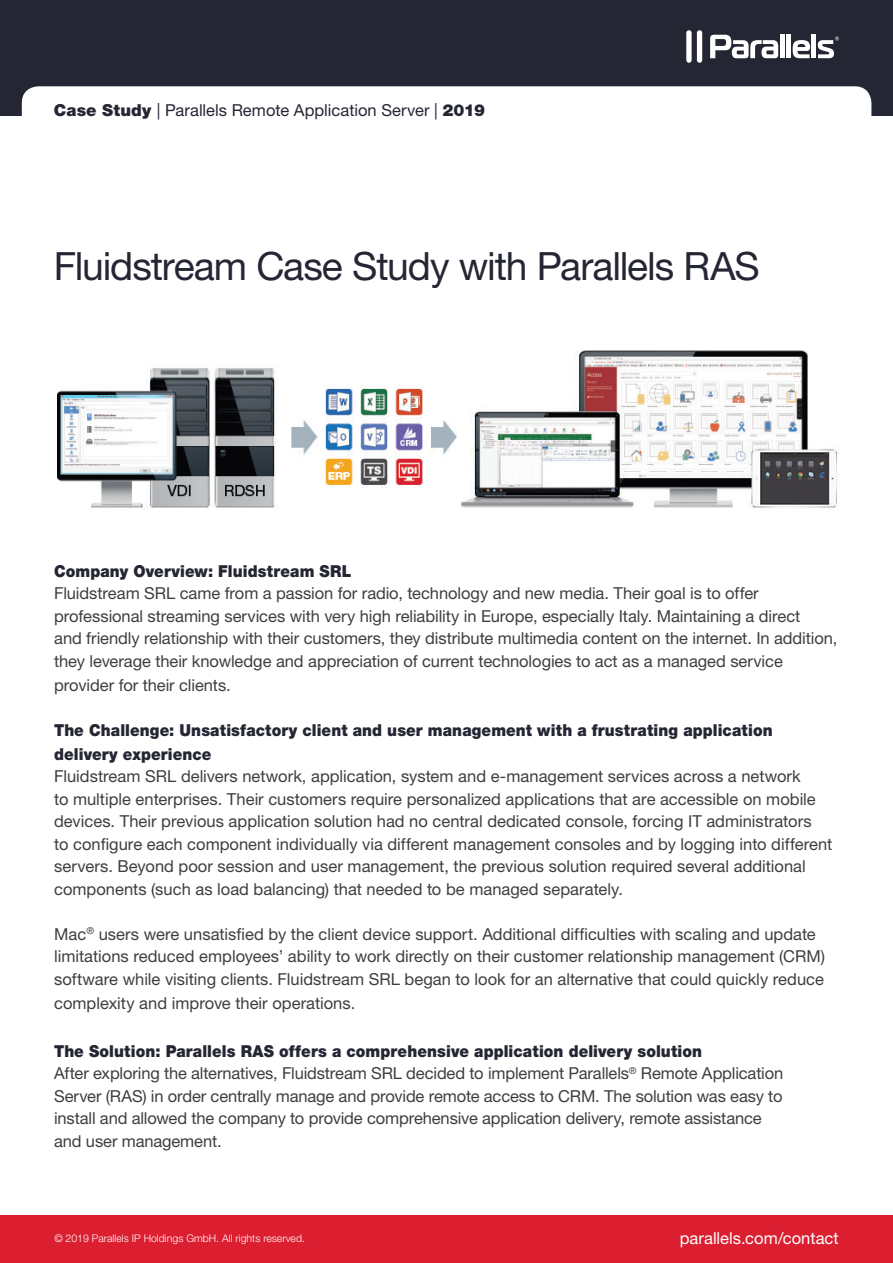
<style>
.page{position:relative;width:893px;height:1263px;background:#fff}
.page>*{position:absolute;margin:0;border:0;box-sizing:border-box;transform-origin:0 0}
.t1{font:39px "Helvetica Neue LT Std";letter-spacing:-.03em;color:#252634}
.t2{font:16.5px/22.5px "Helvetica Neue LT Std";color:#3e3e3f}
.t3{font:900 16.5px/24px "Helvetica Neue LT Std";letter-spacing:.005em;color:#252634;scale:.93 1}
.t4{font:16.5px "Helvetica Neue LT Std";color:#252634}
.t5{font:16.5px "Helvetica Neue LT Std";color:#fff}
.t6{font:300 10.5px "Helvetica Neue LT Std";color:#fff}
.s1{font-weight:900}
</style>
<div class="page">
<div style="left:0;top:0;width:893px;height:115px;background:#252634"></div>
<div style="left:22px;top:86px;width:849px;height:29px;background:#fff"></div>
<div style="left:686px;top:30px;width:6px;height:33px;background:#fff;border-radius:3px"></div>
<div style="left:697px;top:30px;width:5px;height:33px;background:#fff;border-radius:3px"></div>
<svg style="left:793px;top:40px;width:17px;height:18px"></svg>
<div style="left:811px;top:35px;width:5px;height:23px;background:#fff"></div>
<div style="left:786px;top:35px;width:5px;height:23px;background:#fff"></div>
<div style="left:780px;top:35px;width:5px;height:23px;background:#fff"></div>
<svg style="left:710px;top:35px;width:68px;height:23px"></svg>
<svg style="left:817px;top:36px;width:22px;height:22px"></svg>
<img style="left:57px;top:350px;width:780px;height:159px">
<div style="left:1px;top:1215px;width:892px;height:48px;background:#db1e30"></div>
<p class="t4" style="left:54px;top:101px;width:433px"><span class="s1">Case Study</span> | Parallels Remote Application Server | <span class="s1">2019</span></p>
<p class="t1" style="left:54px;top:243px;width:707px">Fluidstream Case Study with Parallels RAS</p>
<p class="t3" style="left:54px;top:559px;width:321px">Company Overview: Fluidstream SRL</p>
<p class="t2" style="left:54px;top:582px;width:785px">Fluidstream SRL came from a passion for radio, technology and new media. Their goal is to offer professional streaming services with very high reliability in Europe, especially Italy. Maintaining a direct<br>and friendly relationship with their customers, they distribute multimedia content on the internet. In addition, they leverage their knowledge and appreciation of current technologies to act as a managed service</p>
<p class="t2" style="left:54px;top:673px;width:178px">provider for their clients.</p>
<p class="t3" style="left:54px;top:718px;width:774px">The Challenge: Unsatisfactory client and user management with a frustrating application delivery experience</p>
<p class="t2" style="left:54px;top:765px;width:780px">Fluidstream SRL delivers network, application, system and e-management services across a network<br>to multiple enterprises. Their customers require personalized applications that are accessible on mobile devices. Their previous application solution had no central dedicated console, forcing IT administrators<br>to configure each component individually via different management consoles and by logging into different servers. Beyond poor session and user management, the previous solution required several additional components (such as load balancing) that needed to be managed separately.</p>
<p class="t2" style="left:54px;top:922px;width:772px">Mac<sup>®</sup> users were unsatisfied by the client device support. Additional difficulties with scaling and update limitations reduced employees’ ability to work directly on their customer relationship management (CRM) software while visiting clients. Fluidstream SRL began to look for an alternative that could quickly reduce</p>
<p class="t2" style="left:54px;top:991px;width:303px">complexity and improve their operations.</p>
<p class="t3" style="left:54px;top:1039px;width:698px">The Solution: Parallels RAS offers a comprehensive application delivery solution</p>
<p class="t2" style="left:54px;top:1062px;width:731px">After exploring the alternatives, Fluidstream SRL decided to implement Parallels<sup>®</sup> Remote Application Server (RAS) in order centrally manage and provide remote access to CRM. The solution was easy to install and allowed the company to provide comprehensive application delivery, remote assistance and user management.</p>
<p class="t6" style="left:55px;top:1232px;width:252px">© 2019 Parallels IP Holdings GmbH. All rights reserved.</p>
<p class="t5" style="left:680px;top:1228px;width:160px">parallels.com/contact</p>
</div>
